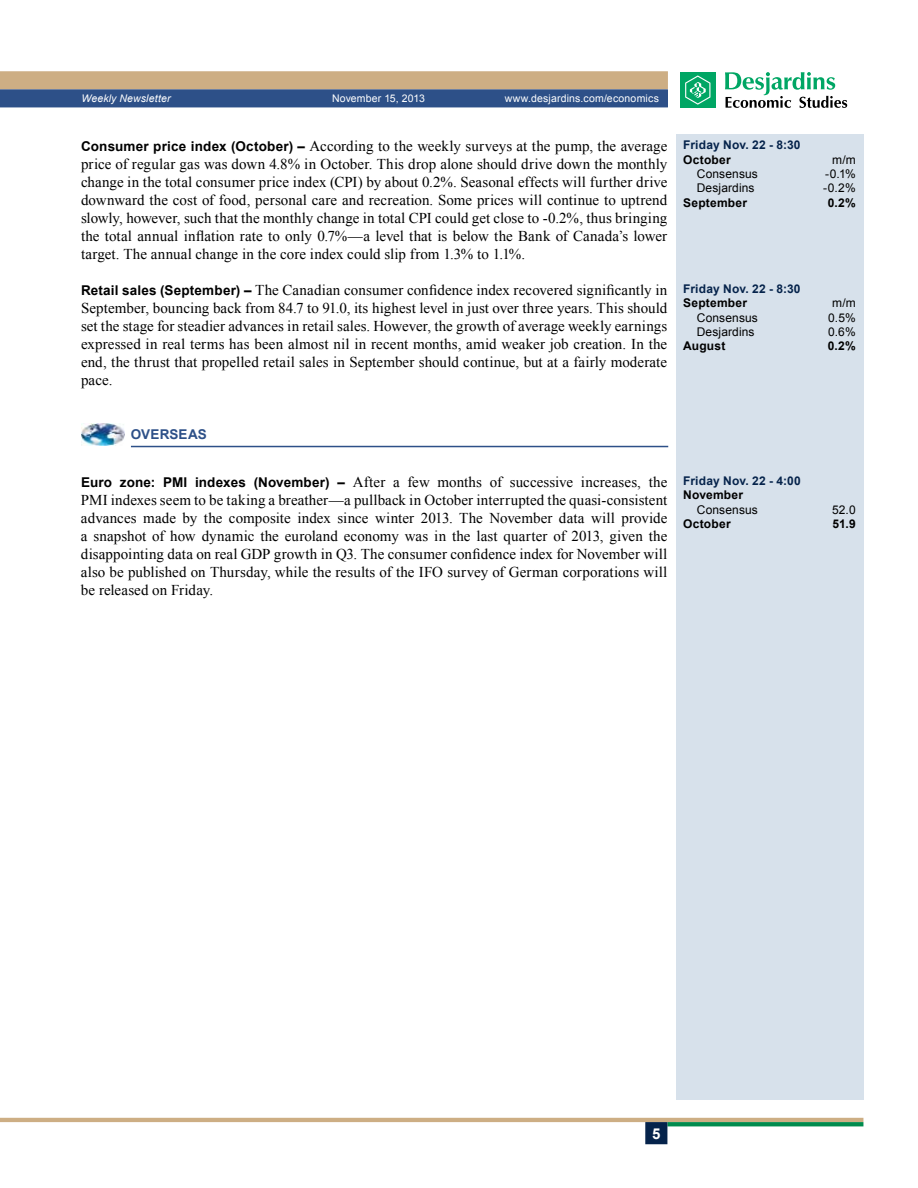
<style>
.page{position:relative;width:918px;height:1188px;background:#fff}
.page>*{position:absolute;margin:0;border:0;box-sizing:border-box;transform-origin:0 0}
.t1{font:15px/18px "Times New Roman";letter-spacing:.005em;color:#000;text-align:justify}
.t2{font:700 15px "Arial";color:#fff}
.t3{font:700 13.5px "Arial";letter-spacing:.02em;color:#2d5088}
.t4{font:12px "Arial";letter-spacing:.01em;color:#000}
.t5{font:700 12px "Arial";letter-spacing:.02em;color:#000}
.t6{font:700 12px "Arial";letter-spacing:.02em;color:#05234b}
.t7{font:10.5px "Arial";letter-spacing:.015em;color:#fff}
.t8{font:italic 10.5px "Arial";letter-spacing:.01em;color:#fff}
.s1{font-family:"Arial";font-weight:700;font-size:13.5px}
</style>
<div class="page">
<hr style="left:0;top:1118px;width:863px;height:4px;background:#cdae84">
<svg style="left:667px;top:1122px;width:196px;height:4px"></svg>
<div style="left:645px;top:1122px;width:22px;height:22px;background:#05234b;border:2px solid #05234b"></div>
<svg style="left:0;top:71px;width:668px;height:36px;background:#7f8087"></svg>
<div style="left:680px;top:72px;width:36px;height:36px;background:#00a664"></div>
<svg style="left:685px;top:75px;width:25px;height:30px"></svg>
<svg style="left:725px;top:72px;width:122px;height:36px"></svg>
<hr style="left:131px;top:446px;width:537px;height:1px;background:#2d5088">
<img style="left:81px;top:424px;width:43px;height:21px">
<div style="left:676px;top:134px;width:187px;height:966px;background:#d7e1eb"></div>
<p class="t8" style="left:81px;top:92px;width:91px">Weekly Newsletter</p>
<p class="t7" style="left:332px;top:92px;width:94px">November 15, 2013</p>
<p class="t7" style="left:505px;top:92px;width:156px">www.desjardins.com/economics</p>
<p class="t1" style="left:81px;top:137px;width:588px"><span class="s1">Consumer price index (October) –</span> According to the weekly surveys at the pump, the average price of regular gas was down 4.8% in October. This drop alone should drive down the monthly change in the total consumer price index (CPI) by about 0.2%. Seasonal effects will further drive downward the cost of food, personal care and recreation. Some prices will continue to uptrend slowly, however, such that the monthly change in total CPI could get close to -0.2%, thus bringing the total annual inflation rate to only 0.7%—a level that is below the Bank of Canada’s lower target. The annual change in the core index could slip from 1.3% to 1.1%.</p>
<p class="t1" style="left:81px;top:281px;width:588px"><span class="s1">Retail sales (September) –</span> The Canadian consumer confidence index recovered significantly in September, bouncing back from 84.7 to 91.0, its highest level in just over three years. This should set the stage for steadier advances in retail sales. However, the growth of average weekly earnings expressed in real terms has been almost nil in recent months, amid weaker job creation. In the end, the thrust that propelled retail sales in September should continue, but at a fairly moderate pace.</p>
<p class="t6" style="left:683px;top:137px;width:119px">Friday Nov. 22 - 8:30</p>
<p class="t5" style="left:683px;top:151px;width:49px">October</p>
<p class="t4" style="left:832px;top:151px;width:25px">m/m</p>
<p class="t4" style="left:697px;top:166px;width:63px">Consensus</p>
<p class="t4" style="left:825px;top:166px;width:32px">-0.1%</p>
<p class="t4" style="left:697px;top:180px;width:59px">Desjardins</p>
<p class="t4" style="left:823px;top:180px;width:34px">-0.2%</p>
<p class="t5" style="left:683px;top:195px;width:66px">September</p>
<p class="t5" style="left:828px;top:195px;width:29px">0.2%</p>
<p class="t6" style="left:683px;top:281px;width:119px">Friday Nov. 22 - 8:30</p>
<p class="t5" style="left:683px;top:295px;width:66px">September</p>
<p class="t4" style="left:832px;top:295px;width:25px">m/m</p>
<p class="t4" style="left:697px;top:310px;width:63px">Consensus</p>
<p class="t4" style="left:828px;top:310px;width:29px">0.5%</p>
<p class="t4" style="left:697px;top:324px;width:59px">Desjardins</p>
<p class="t4" style="left:828px;top:324px;width:29px">0.6%</p>
<p class="t5" style="left:683px;top:338px;width:44px">August</p>
<p class="t5" style="left:828px;top:338px;width:29px">0.2%</p>
<p class="t3" style="left:131px;top:425px;width:68px">Overseas</p>
<p class="t1" style="left:81px;top:472px;width:588px"><span class="s1">Euro zone: PMI indexes (November) –</span> After a few months of successive increases, the PMI indexes seem to be taking a breather—a pullback in October interrupted the quasi-consistent advances made by the composite index since winter 2013. The November data will provide a snapshot of how dynamic the euroland economy was in the last quarter of 2013, given the disappointing data on real GDP growth in Q3. The consumer confidence index for November will also be published on Thursday, while the results of the IFO survey of German corporations will be released on Friday.</p>
<p class="t6" style="left:683px;top:473px;width:119px">Friday Nov. 22 - 4:00</p>
<p class="t5" style="left:683px;top:487px;width:61px">November</p>
<p class="t4" style="left:697px;top:502px;width:63px">Consensus</p>
<p class="t4" style="left:832px;top:502px;width:25px">52.0</p>
<p class="t5" style="left:683px;top:516px;width:49px">October</p>
<p class="t5" style="left:833px;top:516px;width:25px">51.9</p>
<p class="t2" style="left:652px;top:1124px;width:10px">5</p>
</div>
